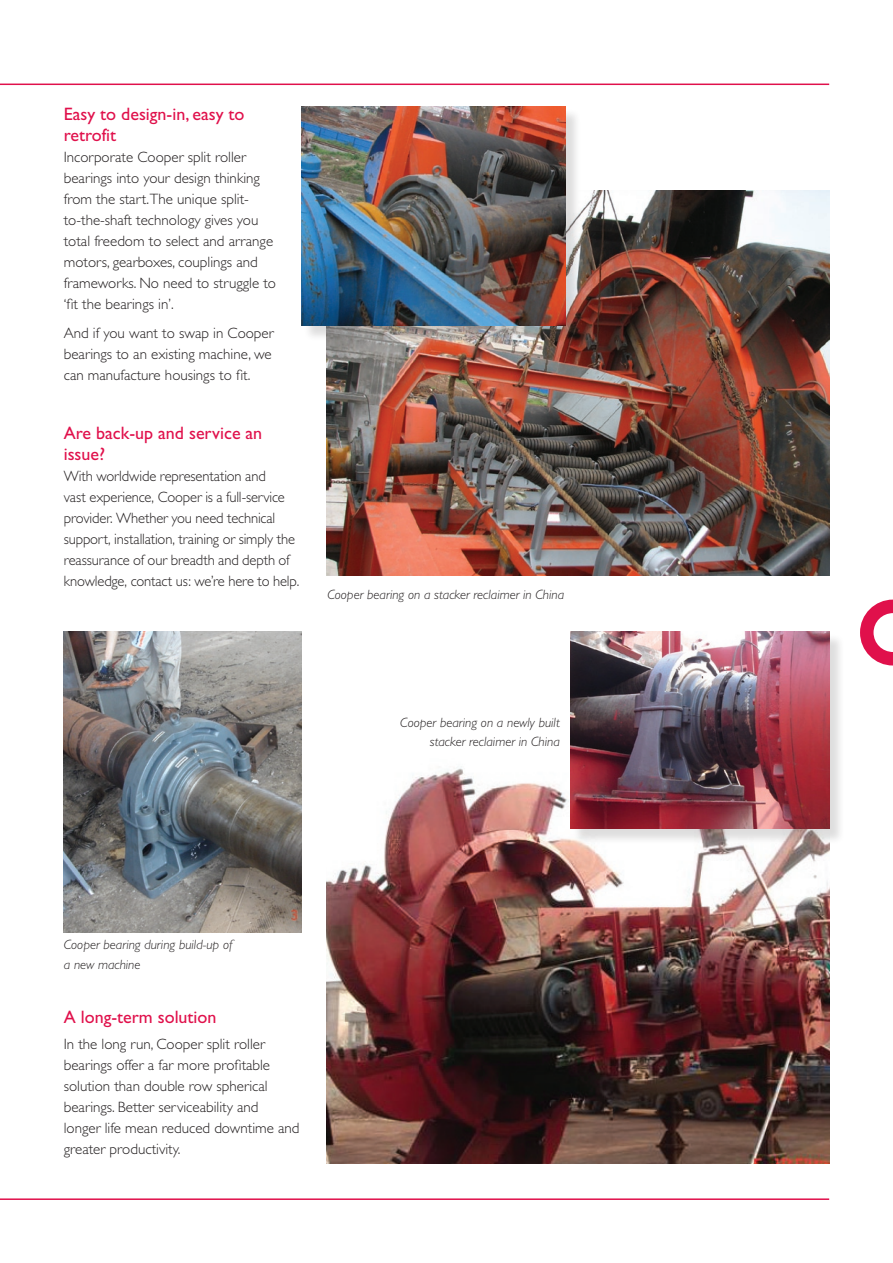
<style>
.page{position:relative;width:893px;height:1263px;background:#fff}
.page>*{position:absolute;margin:0;border:0;box-sizing:border-box;transform-origin:0 0}
.t1{font:18px/21px "Gill Sans";color:#e0104b}
.t2{font:300 15px/21px "Gill Sans";color:#231f20}
.t3{font:italic 300 13.5px/19.5px "Gill Sans";color:#231f20}
</style>
<div class="page">
<svg style="left:860px;top:600px;width:33px;height:65px"></svg>
<hr style="left:0;top:84px;width:829px;height:1px;background:#e0104b">
<hr style="left:0;top:1198px;width:829px;height:2px;background:#e0104b">
<img style="left:327px;top:758px;width:502px;height:405px">
<img style="left:327px;top:190px;width:502px;height:385px">
<img style="left:64px;top:631px;width:238px;height:301px">
<div style="left:572px;top:633px;width:279px;height:218px;background:#231f20;opacity:.15"></div>
<img style="left:571px;top:631px;width:258px;height:197px">
<div style="left:304px;top:108px;width:284px;height:240px;background:#231f20;opacity:.15"></div>
<img style="left:302px;top:106px;width:264px;height:220px">
<p class="t1" style="left:64px;top:103px;width:182px">Easy to design-in, easy to retrofit</p>
<p class="t2" style="left:64px;top:146px;width:214px">Incorporate Cooper split roller bearings into your design thinking from the start.The unique split&shy;to-the-shaft technology gives you total freedom to select and arrange motors, gearboxes, couplings and frameworks. No need to struggle to ‘fit the bearings in’.</p>
<p class="t2" style="left:64px;top:323px;width:212px">And if you want to swap in Cooper bearings to an existing machine, we can manufacture housings to fit.</p>
<p class="t1" style="left:64px;top:423px;width:200px">Are back-up and service an issue?</p>
<p class="t2" style="left:64px;top:466px;width:237px">With worldwide representation and<br>vast experience, Cooper is a full-service provider. Whether you need technical support, installation, training or simply the reassurance of our breadth and depth of knowledge, contact us: we’re here to help.</p>
<p class="t3" style="left:327px;top:585px;width:238px">Cooper bearing on a stacker reclaimer in China</p>
<p class="t3" style="left:400px;top:713px;width:161px;text-align:right">Cooper bearing on a newly built stacker reclaimer in China</p>
<p class="t3" style="left:64px;top:935px;width:170px">Cooper bearing during build-up of a new machine</p>
<p class="t1" style="left:64px;top:1007px;width:154px">A long-term solution</p>
<p class="t2" style="left:64px;top:1033px;width:237px">In the long run, Cooper split roller bearings offer a far more profitable solution than double row spherical bearings. Better serviceability and longer life mean reduced downtime and greater productivity.</p>
</div>
